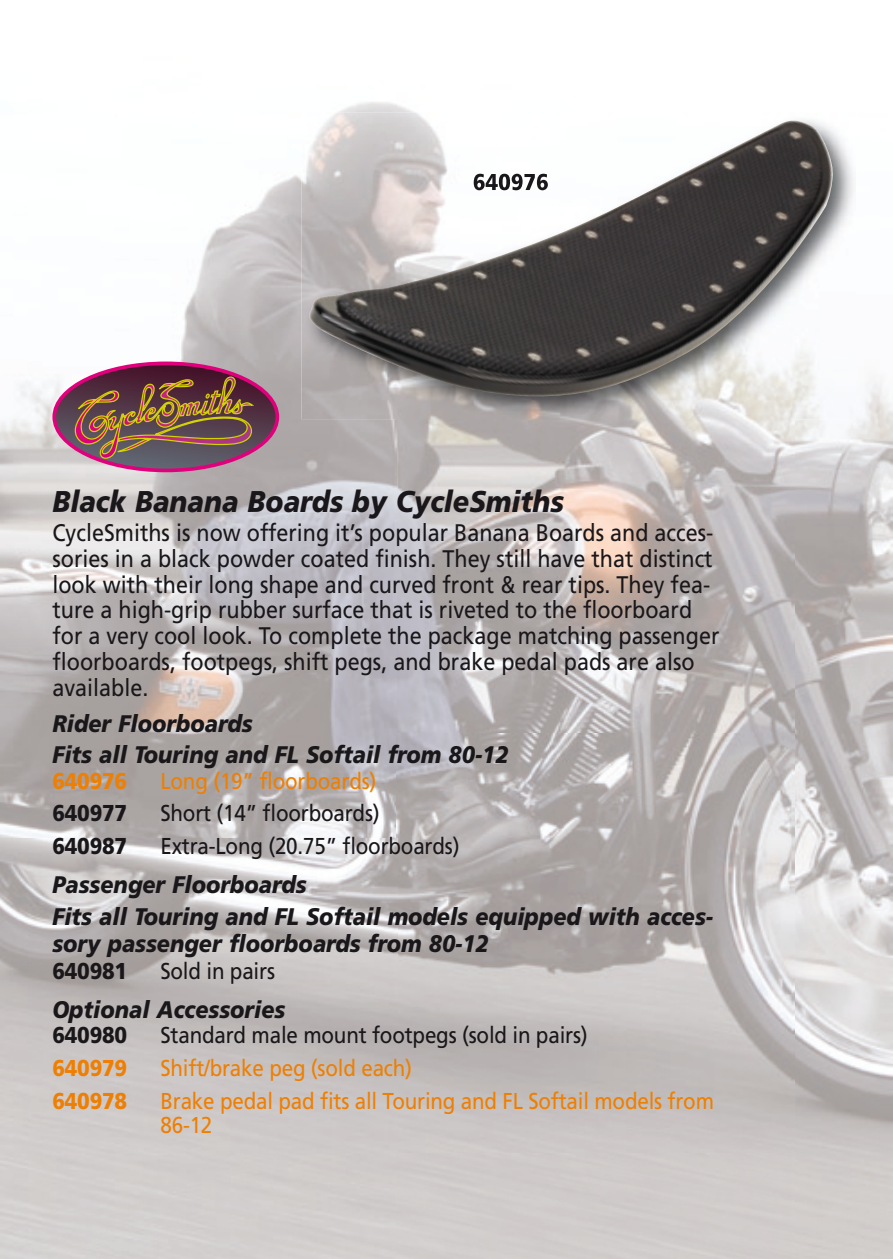
<style>
.page{position:relative;width:893px;height:1259px;background:#fff}
.page>*{position:absolute;margin:0;border:0;box-sizing:border-box;transform-origin:0 0}
.t1{font:italic 900 30px "Frutiger";color:#1a171b;scale:.9 1}
.t2{font:24px/25.8px "Frutiger";color:#1a171b;scale:.9 1}
.t3{font:italic 900 24px/31.8px "Frutiger";color:#1a171b;scale:.9 1}
.t4{font:23.1px "Frutiger";letter-spacing:-.01em;color:#1a171b;scale:.9 1}
.t5{font:23.1px/24px "Frutiger";letter-spacing:-.01em;color:#ee7f02;scale:.9 1}
.t6{font:900 23.1px "Frutiger";letter-spacing:-.01em;color:#1a171b;scale:.9 1}
.t7{font:900 23.1px "Frutiger";letter-spacing:-.01em;color:#ee7f02;scale:.9 1}
</style>
<div class="page">
<img style="left:0;top:102px;width:397px;height:1157px">
<img style="left:794px;top:378px;width:99px;height:881px">
<img style="left:397px;top:419px;width:397px;height:840px">
<img style="left:301px;top:113px;width:555px;height:306px">
<img style="left:307px;top:121px;width:528px;height:292px">
<svg style="left:54px;top:361px;width:223px;height:109px;background:#8a6262"></svg>
<p class="t1" style="left:52px;top:484px;width:570px">Black Banana Boards by CycleSmiths</p>
<p class="t2" style="left:52px;top:519px;width:743px">CycleSmiths is now offering it’s popular Banana Boards and acces&shy;sories in a black powder coated finish. They still have that distinct look with their long shape and curved front &amp; rear tips. They fea&shy;ture a high-grip rubber surface that is riveted to the floorboard for a very cool look. To complete the package matching passenger floorboards, footpegs, shift pegs, and brake pedal pads are also available.</p>
<p class="t3" style="left:52px;top:707px;width:508px">Rider Floorboards<br>Fits all Touring and FL Softail from 80-12</p>
<p class="t7" style="left:52px;top:767px;width:85px">640976</p>
<p class="t5" style="left:160px;top:768px;width:242px">Long (19” floorboards)</p>
<p class="t6" style="left:52px;top:799px;width:85px">640977</p>
<p class="t4" style="left:160px;top:800px;width:245px">Short (14” floorboards)</p>
<p class="t6" style="left:52px;top:832px;width:85px">640987</p>
<p class="t4" style="left:160px;top:832px;width:334px">Extra-Long (20.75” floorboards)</p>
<p class="t3" style="left:52px;top:868px;width:736px">Passenger Floorboards<br>Fits all Touring and FL Softail models equipped with acces-</p>
<p class="t3" style="left:52px;top:927px;width:486px">sory passenger floorboards from 80-12</p>
<p class="t6" style="left:52px;top:957px;width:85px">640981</p>
<p class="t4" style="left:160px;top:957px;width:129px">Sold in pairs</p>
<p class="t3" style="left:52px;top:993px;width:260px">Optional Accessories</p>
<p class="t6" style="left:52px;top:1021px;width:85px">640980</p>
<p class="t4" style="left:160px;top:1022px;width:476px">Standard male mount footpegs (sold in pairs)</p>
<p class="t7" style="left:52px;top:1054px;width:85px">640979</p>
<p class="t5" style="left:160px;top:1056px;width:281px">Shift/brake peg (sold each)</p>
<p class="t7" style="left:52px;top:1086px;width:85px">640978</p>
<p class="t5" style="left:160px;top:1088px;width:617px">Brake pedal pad fits all Touring and FL Softail models from<br>86-12</p>
</div>
